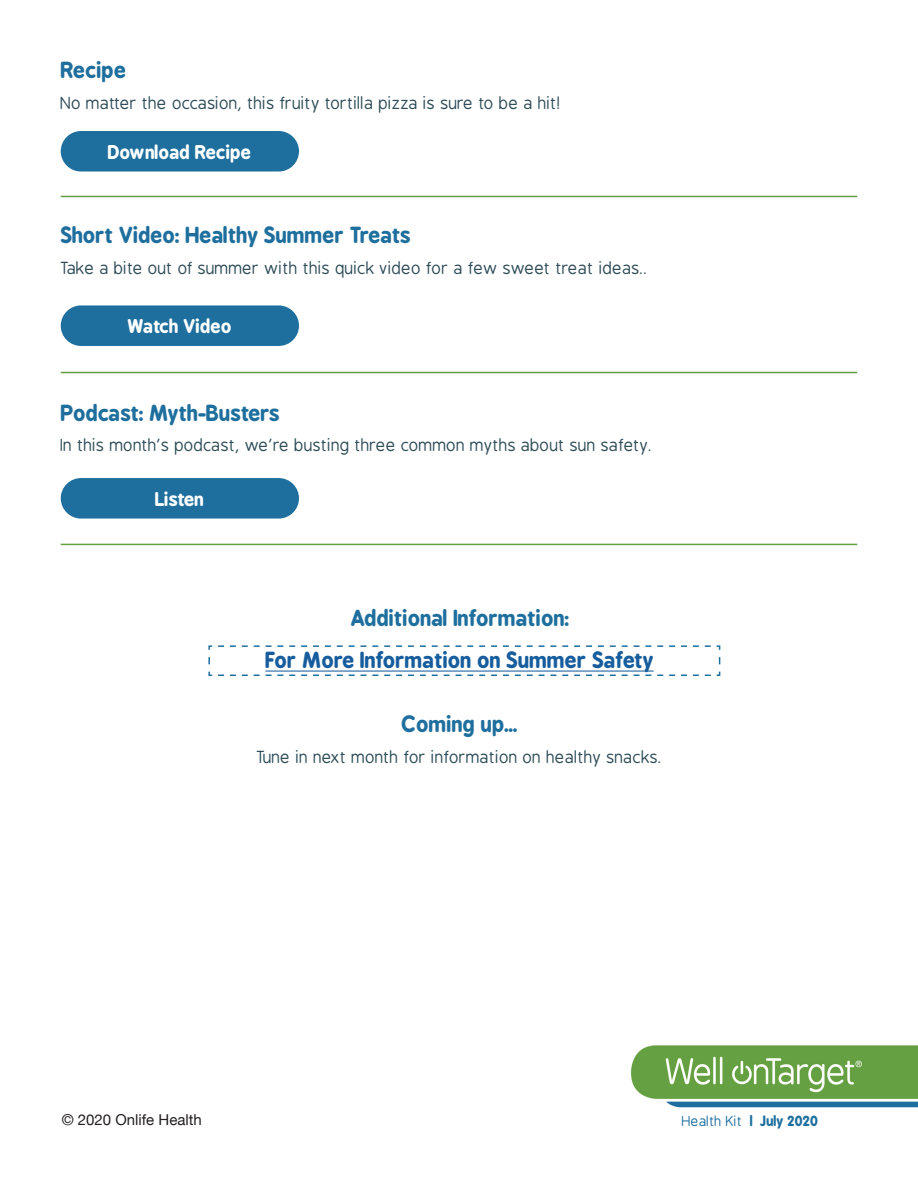
<style>
.page{position:relative;width:918px;height:1188px;background:#fff}
.page>*{position:absolute;margin:0;border:0;box-sizing:border-box;transform-origin:0 0}
.Heading_3_-_Section{font:700 21px "B Preplay";color:#1e6f9e}
.Heading_3_-_Section-2{font:700 21px "B Preplay";color:#175d9e}
.Button_CTA{font:700 18px "B Preplay";color:#fff}
.Body_Copy{font:16.5px "B Preplay";color:#2d4b56}
.t1{font:15px "Helvetica Neue";color:#231f20}
.t2{font:13.5px "B Preplay";color:#1e6f9e}
.s1{font-weight:700}
</style>
<div class="page">
<div style="left:61px;top:131px;width:238px;height:41px;background:#1e6f9e;border-radius:20px"></div>
<div style="left:61px;top:305px;width:238px;height:41px;background:#1e6f9e;border-radius:20px"></div>
<hr style="left:61px;top:196px;width:796px;height:1px;background:#639f40">
<hr style="left:61px;top:372px;width:796px;height:1px;background:#639f40">
<hr style="left:61px;top:544px;width:796px;height:1px;background:#639f40">
<div style="left:61px;top:478px;width:238px;height:41px;background:#1e6f9e;border-radius:20px"></div>
<img style="left:631px;top:1045px;width:287px;height:63px">
<svg style="left:208px;top:645px;width:513px;height:31px"></svg>
<p class="Heading_3_-_Section" style="left:61px;top:57px;width:67px">Recipe</p>
<p class="Body_Copy" style="left:61px;top:94px;width:502px">No matter the occasion, this fruity tortilla pizza is sure to be a hit!</p>
<p class="Button_CTA" style="left:108px;top:141px;width:145px">Download Recipe</p>
<p class="Heading_3_-_Section" style="left:61px;top:223px;width:351px">Short Video: Healthy Summer Treats</p>
<p class="Body_Copy" style="left:61px;top:259px;width:589px">Take a bite out of summer with this quick video for a few sweet treat ideas..</p>
<p class="Button_CTA" style="left:127px;top:315px;width:106px">Watch Video</p>
<p class="Heading_3_-_Section" style="left:61px;top:400px;width:221px">Podcast: Myth-Busters</p>
<p class="Body_Copy" style="left:61px;top:437px;width:593px">In this month’s podcast, we’re busting three common myths about sun safety.</p>
<p class="Button_CTA" style="left:155px;top:488px;width:50px">Listen</p>
<p class="Heading_3_-_Section" style="left:351px;top:605px;width:220px">Additional Information:</p>
<p class="Heading_3_-_Section-2" style="left:265px;top:648px;width:390px">For More Information on Summer Safety</p>
<p class="Heading_3_-_Section" style="left:401px;top:712px;width:118px">Coming up...</p>
<p class="Body_Copy" style="left:257px;top:748px;width:407px">Tune in next month for information on healthy snacks.</p>
<p class="t1" style="left:62px;top:1109px;width:142px">© 2020 Onlife Health</p>
<p class="t2" style="left:682px;top:1114px;width:138px">Health Kit <span class="s1">| July 2020</span></p>
</div>
